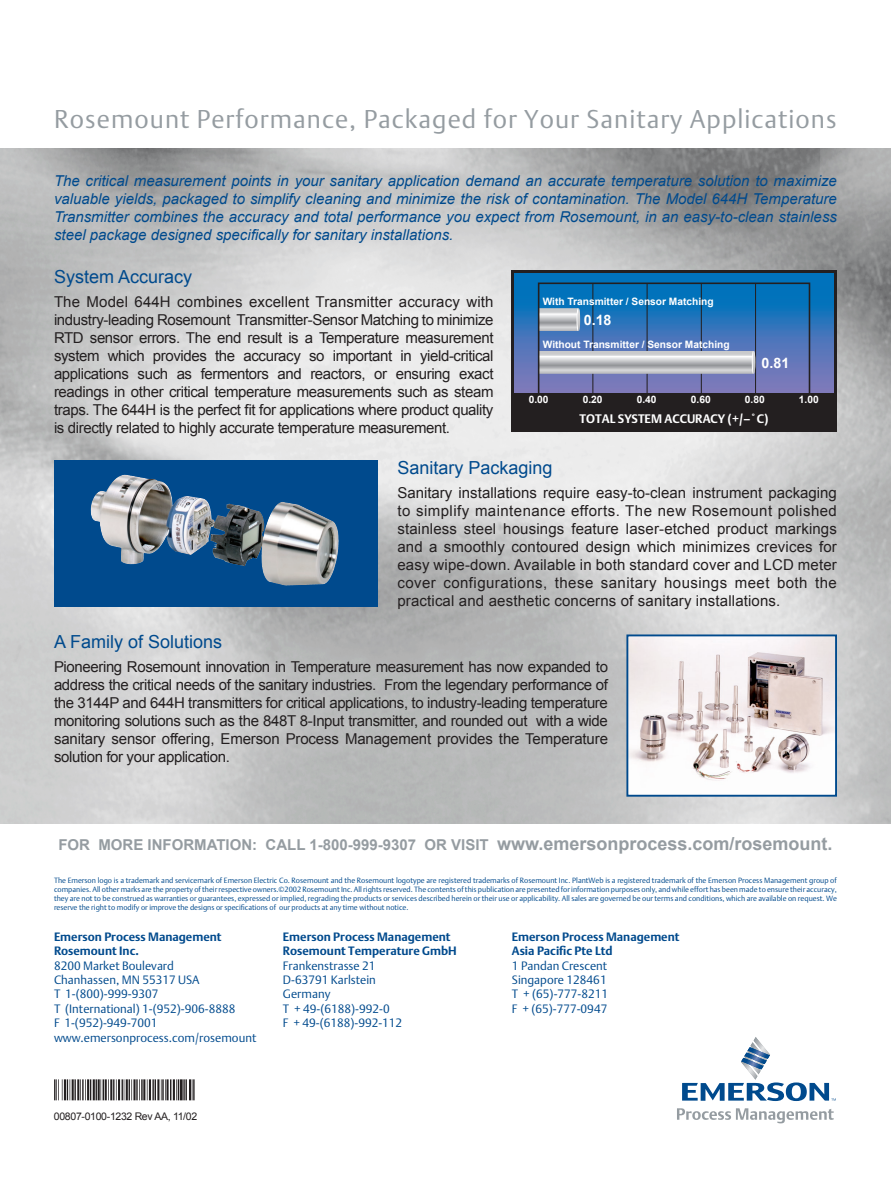
<style>
.page{position:relative;width:891px;height:1188px;background:#fff}
.page>*{position:absolute;margin:0;border:0;box-sizing:border-box;transform-origin:0 0}
.t1{font:25.5px "DTL Argo T Light";letter-spacing:.04em;color:#959ca1}
.t2{font:18px "Arial";color:#004a8d}
.Body_Text_2{font:15px/18px "Arial";letter-spacing:-.025em;color:#231f20;text-align:justify}
.Body_Text{font:italic 15px/18px "Arial";color:#004a8d;text-align:justify}
.t3{font:700 15px "Arial";color:#959ca1}
.t4{font:700 14.25px "Arial";color:#fff}
.t5{font:700 12.3px "DTL Argo T";color:#fff}
.t6{font:12px "DTL Argo T Light";color:#004a8d}
.t7{font:700 12px "DTL Argo T";color:#004a8d}
.t8{font:10.5px "Arial";letter-spacing:-.03em;color:#231f20}
.t9{font:700 10.2px "Arial";color:#fff}
.t10{font:7.5px/9px "DTL Argo T Light";color:#004a8d;text-align:justify}
.s1{font-size:18px}
</style>
<div class="page">
<svg style="left:682px;top:1037px;width:154px;height:64px"></svg>
<svg style="left:677px;top:1108px;width:157px;height:15px"></svg>
<img style="left:0;top:149px;width:891px;height:674px">
<svg style="left:54px;top:1079px;width:141px;height:22px"></svg>
<hr style="left:54px;top:1079px;width:2px;height:21px;background:#231f20">
<hr style="left:74px;top:1079px;width:2px;height:21px;background:#231f20">
<hr style="left:72px;top:1079px;width:2px;height:21px;background:#231f20">
<svg style="left:56px;top:1079px;width:15px;height:21px"></svg>
<hr style="left:77px;top:1079px;width:2px;height:21px;background:#231f20">
<hr style="left:113px;top:1079px;width:2px;height:21px;background:#231f20">
<hr style="left:110px;top:1079px;width:2px;height:21px;background:#231f20">
<svg style="left:80px;top:1079px;width:29px;height:21px"></svg>
<hr style="left:136px;top:1079px;width:2px;height:21px;background:#231f20">
<hr style="left:133px;top:1079px;width:3px;height:21px;background:#231f20">
<svg style="left:116px;top:1079px;width:16px;height:21px"></svg>
<hr style="left:143px;top:1079px;width:2px;height:21px;background:#231f20">
<hr style="left:141px;top:1079px;width:2px;height:21px;background:#231f20">
<svg style="left:139px;top:1079px;width:1px;height:21px"></svg>
<hr style="left:152px;top:1079px;width:2px;height:21px;background:#231f20">
<hr style="left:149px;top:1079px;width:2px;height:21px;background:#231f20">
<svg style="left:147px;top:1079px;width:1px;height:21px"></svg>
<hr style="left:183px;top:1079px;width:2px;height:21px;background:#231f20">
<hr style="left:180px;top:1079px;width:3px;height:21px;background:#231f20">
<svg style="left:155px;top:1079px;width:24px;height:21px"></svg>
<hr style="left:193px;top:1079px;width:2px;height:21px;background:#231f20">
<svg style="left:192px;top:1079px;width:1px;height:21px"></svg>
<hr style="left:189px;top:1079px;width:2px;height:21px;background:#231f20">
<hr style="left:185px;top:1079px;width:2px;height:21px;background:#231f20">
<svg style="left:54px;top:460px;width:324px;height:148px;background:#336593"></svg>
<img style="left:212px;top:503px;width:37px;height:19px">
<div style="left:511px;top:270px;width:326px;height:162px;background:#231f20"></div>
<svg style="left:515px;top:273px;width:318px;height:119px;background:#3574b9"></svg>
<hr style="left:755px;top:283px;width:1px;height:138px;background:#231f20">
<hr style="left:701px;top:283px;width:1px;height:138px;background:#231f20">
<hr style="left:647px;top:283px;width:1px;height:138px;background:#231f20">
<hr style="left:592px;top:283px;width:1px;height:138px;background:#231f20">
<svg style="left:541px;top:351px;width:213px;height:23px;background:#c5c6c9"></svg>
<hr style="left:752px;top:351px;width:2px;height:23px;background:#fff;border-radius:50%">
<hr style="left:753px;top:351px;width:2px;height:23px;background:#fff;border-radius:50%">
<svg style="left:541px;top:308px;width:38px;height:23px"></svg>
<hr style="left:577px;top:308px;width:2px;height:23px;background:#fff;border-radius:50%">
<hr style="left:578px;top:308px;width:2px;height:23px;background:#fff;border-radius:50%">
<div style="left:538px;top:283px;width:272px;height:139px;border:2px solid #231f20"></div>
<img style="left:629px;top:637px;width:205px;height:157px">
<div style="left:626px;top:634px;width:211px;height:163px;border:2px solid #004a8d"></div>
<p class="t1" style="left:54px;top:103px;width:784px">Rosemount Performance, Packaged for Your Sanitary Applications</p>
<p class="Body_Text" style="left:54px;top:172px;width:784px">The critical measurement points in your sanitary application demand an accurate temperature solution to maximize valuable yields, packaged to simplify cleaning and minimize the risk of contamination. The Model 644H Temperature Transmitter combines the accuracy and total performance you expect from Rosemount, in an easy-to-clean stainless steel package designed specifically for sanitary installations.</p>
<p class="t2" style="left:54px;top:267px;width:140px">System Accuracy</p>
<p class="Body_Text_2" style="left:54px;top:293px;width:441px">The Model 644H combines excellent Transmitter accuracy with industry-leading Rosemount Transmitter-Sensor Matching to minimize RTD sensor errors. The end result is a Temperature measurement system which provides the accuracy so important in yield-critical applications such as fermentors and reactors, or ensuring exact readings in other critical temperature measurements such as steam traps. The 644H is the perfect fit for applications where product quality is directly related to highly accurate temperature measurement.</p>
<p class="t9" style="left:543px;top:296px;width:173px">With Transmitter / Sensor Matching</p>
<p class="t4" style="left:584px;top:312px;width:29px">0.18</p>
<p class="t9" style="left:543px;top:339px;width:188px">Without Transmitter / Sensor Matching</p>
<p class="t4" style="left:762px;top:355px;width:29px">0.81</p>
<p class="t9" style="left:529px;top:393px;width:21px">0.00</p>
<p class="t9" style="left:583px;top:393px;width:21px">0.20</p>
<p class="t9" style="left:637px;top:393px;width:21px">0.40</p>
<p class="t9" style="left:691px;top:393px;width:21px">0.60</p>
<p class="t9" style="left:745px;top:393px;width:21px">0.80</p>
<p class="t9" style="left:799px;top:393px;width:21px">1.00</p>
<p class="t5" style="left:580px;top:411px;width:190px">TOTAL SYSTEM ACCURACY (+/–˚C)</p>
<p class="t2" style="left:397px;top:457px;width:157px">Sanitary Packaging</p>
<p class="Body_Text_2" style="left:397px;top:483px;width:441px">Sanitary installations require easy-to-clean instrument packaging to simplify maintenance efforts. The new Rosemount polished stainless steel housings feature laser-etched product markings and a smoothly contoured design which minimizes crevices for easy wipe-down. Available in both standard cover and LCD meter cover configurations, these sanitary housings meet both the practical and aesthetic concerns of sanitary installations.</p>
<p class="t2" style="left:54px;top:631px;width:170px">A Family of Solutions</p>
<p class="Body_Text_2" style="left:54px;top:657px;width:556px">Pioneering Rosemount innovation in Temperature measurement has now expanded to address the critical needs of the sanitary industries. From the legendary performance of the 3144P and 644H transmitters for critical applications, to industry-leading temperature monitoring solutions such as the 848T 8-Input transmitter, and rounded out with a wide sanitary sensor offering, Emerson Process Management provides the Temperature solution for your application.</p>
<p class="t3" style="left:58px;top:836px;width:776px">FOR MORE INFORMATION: CALL 1-800-999-9307 OR VISIT <span class="s1">www.emersonprocess.com/rosemount.</span></p>
<p class="t10" style="left:54px;top:876px;width:784px">The Emerson logo is a trademark and servicemark of Emerson Electric Co. Rosemount and the Rosemount logotype are registered trademarks of Rosemount Inc. PlantWeb is a registered trademark of the Emerson Process Management group of companies. All other marks are the property of their respective owners.©2002 Rosemount Inc. All rights reserved. The contents of this publication are presented for information purposes only, and while effort has been made to ensure their accuracy, they are not to be construed as warranties or guarantees, expressed or implied, regrading the products or services described herein or their use or applicability. All sales are governed be our terms and conditions, which are available on request. We reserve the right to modify or improve the designs or specifications of our products at any time without notice.</p>
<p class="t7" style="left:54px;top:929px;width:169px">Emerson Process Management</p>
<p class="t7" style="left:54px;top:944px;width:86px">Rosemount Inc.</p>
<p class="t6" style="left:54px;top:958px;width:121px">8200 Market Boulevard</p>
<p class="t6" style="left:54px;top:973px;width:147px">Chanhassen, MN 55317 USA</p>
<p class="t6" style="left:54px;top:987px;width:106px">T 1-(800)-999-9307</p>
<p class="t6" style="left:54px;top:1001px;width:183px">T (International) 1-(952)-906-8888</p>
<p class="t6" style="left:54px;top:1016px;width:105px">F 1-(952)-949-7001</p>
<p class="t6" style="left:54px;top:1030px;width:204px">www.emersonprocess.com/rosemount</p>
<p class="t7" style="left:283px;top:929px;width:169px">Emerson Process Management</p>
<p class="t7" style="left:283px;top:944px;width:175px">Rosemount Temperature GmbH</p>
<p class="t6" style="left:283px;top:958px;width:94px">Frankenstrasse 21</p>
<p class="t6" style="left:283px;top:973px;width:94px">D-63791 Karlstein</p>
<p class="t6" style="left:283px;top:987px;width:49px">Germany</p>
<p class="t6" style="left:283px;top:1001px;width:108px">T + 49-(6188)-992-0</p>
<p class="t6" style="left:283px;top:1016px;width:121px">F + 49-(6188)-992-112</p>
<p class="t8" style="left:54px;top:1111px;width:145px">00807-0100-1232 Rev AA, 11/02</p>
<p class="t7" style="left:512px;top:929px;width:169px">Emerson Process Management</p>
<p class="t7" style="left:512px;top:944px;width:102px">Asia Pacific Pte Ltd</p>
<p class="t6" style="left:512px;top:958px;width:97px">1 Pandan Crescent</p>
<p class="t6" style="left:512px;top:973px;width:96px">Singapore 128461</p>
<p class="t6" style="left:512px;top:987px;width:98px">T + (65)-777-8211</p>
<p class="t6" style="left:512px;top:1001px;width:97px">F + (65)-777-0947</p>
</div>
